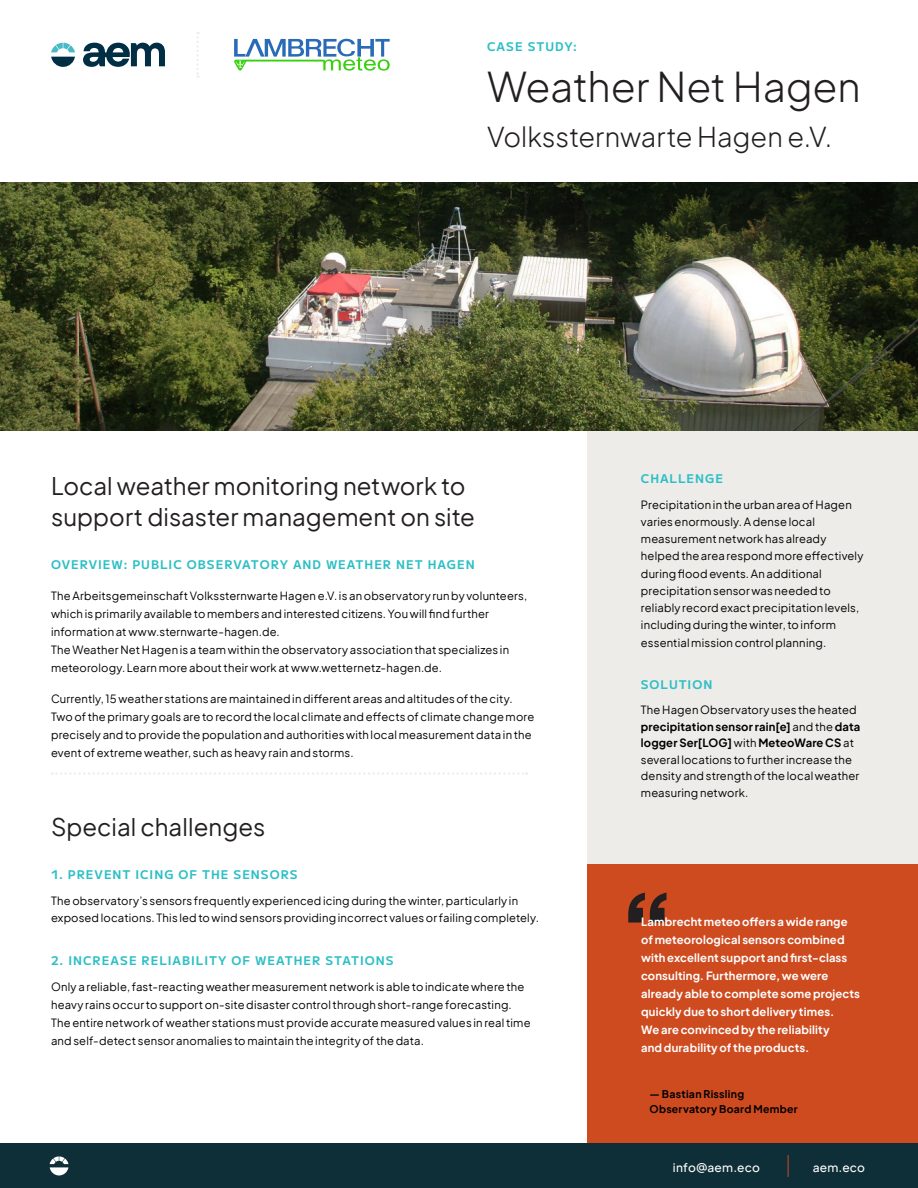
<style>
.page{position:relative;width:918px;height:1188px;background:#fff}
.page>*{position:absolute;margin:0;border:0;box-sizing:border-box;transform-origin:0 0}
.t1{font:800 98.1px "Plus Jakarta Sans";color:#231f20}
.t2{font:300 40.5px "Plus Jakarta Sans";letter-spacing:-.005em;color:#231f20}
.t3{font:300 27px "Plus Jakarta Sans";color:#231f20}
.Heading{font:24px/31.5px "Plus Jakarta Sans";color:#231f20}
.Heading-2{font:700 12px "MPLUS1";letter-spacing:.08em;color:#2cbfc5}
.t4{font:500 12px "Plus Jakarta Sans";letter-spacing:.02em;color:#fff}
.Subtitle{font:700 12px "MPLUS1";letter-spacing:.08em;color:#2cbfc5}
.Body_Text{font:11.25px/18px "Plus Jakarta Sans";letter-spacing:.015em;color:#000}
.Body_Text-2{font:700 11.25px/18px "Plus Jakarta Sans";letter-spacing:.015em;color:#fff}
.t5{font:700 10.5px/15px "Plus Jakarta Sans";letter-spacing:.025em;color:#000}
.s1{font-weight:700}
</style>
<div class="page">
<div style="left:588px;top:864px;width:330px;height:280px;background:#ce4b20"></div>
<div style="left:588px;top:431px;width:330px;height:433px;background:#edece8"></div>
<img style="left:0;top:183px;width:918px;height:248px">
<div style="left:0;top:1144px;width:918px;height:44px;background:#0e2f37"></div>
<svg style="left:788px;top:1155px;width:1px;height:22px"></svg>
<svg style="left:83px;top:43px;width:82px;height:24px"></svg>
<svg style="left:51px;top:43px;width:24px;height:24px"></svg>
<svg style="left:196px;top:32px;width:3px;height:46px"></svg>
<svg style="left:234px;top:39px;width:156px;height:32px"></svg>
<svg style="left:50px;top:1156px;width:18px;height:19px"></svg>
<svg style="left:52px;top:772px;width:475px;height:3px"></svg>
<p class="Subtitle" style="left:487px;top:37px;width:92px">CASE STUDY:</p>
<p class="t2" style="left:487px;top:54px;width:375px">Weather Net Hagen</p>
<p class="t3" style="left:487px;top:115px;width:347px">Volkssternwarte Hagen e.V.</p>
<p class="Heading" style="left:51px;top:469px;width:426px">Local weather monitoring network to support disaster management on site</p>
<p class="Heading-2" style="left:51px;top:555px;width:425px">OVERVIEW: PUBLIC OBSERVATORY AND WEATHER NET HAGEN</p>
<p class="Body_Text" style="left:51px;top:586px;width:478px">The Arbeitsgemeinschaft Volkssternwarte Hagen e.V. is an observatory run by volunteers, which is primarily available to members and interested citizens. You will find further information at www.sternwarte-hagen.de.<br>The Weather Net Hagen is a team within the observatory association that specializes in meteorology. Learn more about their work at www.wetternetz-hagen.de.</p>
<p class="Body_Text" style="left:51px;top:689px;width:485px">Currently, 15 weather stations are maintained in different areas and altitudes of the city.<br>Two of the primary goals are to record the local climate and effects of climate change more precisely and to provide the population and authorities with local measurement data in the event of extreme weather, such as heavy rain and storms.</p>
<p class="Heading" style="left:51px;top:810px;width:216px">Special challenges</p>
<p class="Heading-2" style="left:51px;top:865px;width:248px">1. PREVENT ICING OF THE SENSORS</p>
<p class="Body_Text" style="left:51px;top:891px;width:489px;line-height:17.2px">The observatory’s sensors frequently experienced icing during the winter, particularly in exposed locations. This led to wind sensors providing incorrect values or failing completely.</p>
<p class="Heading-2" style="left:51px;top:950px;width:344px">2. INCREASE RELIABILITY OF WEATHER STATIONS</p>
<p class="Body_Text" style="left:51px;top:977px;width:481px">Only a reliable, fast-reacting weather measurement network is able to indicate where the heavy rains occur to support on-site disaster control through short-range forecasting.<br>The entire network of weather stations must provide accurate measured values in real time and self-detect sensor anomalies to maintain the integrity of the data.</p>
<p class="Heading-2" style="left:641px;top:469px;width:84px">CHALLENGE</p>
<p class="Body_Text" style="left:641px;top:495px;width:224px;line-height:17.2px">Precipitation in the urban area of Hagen varies enormously. A dense local measurement network has already helped the area respond more effectively during flood events. An additional precipitation sensor was needed to reliably record exact precipitation levels, including during the winter, to inform essential mission control planning.</p>
<p class="Heading-2" style="left:641px;top:675px;width:73px">SOLUTION</p>
<p class="Body_Text" style="left:641px;top:701px;width:221px;line-height:16.5px">The Hagen Observatory uses the heated <span class="s1">precipitation sensor rain[e]</span> and the <span class="s1">data logger Ser[LOG]</span> with <span class="s1">MeteoWare CS</span> at several locations to further increase the density and strength of the local weather measuring network.</p>
<p class="t1" style="left:617px;top:848px;width:61px">“</p>
<p class="Body_Text-2" style="left:641px;top:913px;width:221px">Lambrecht meteo offers a wide range of meteorological sensors combined with excellent support and first-class consulting. Furthermore, we were already able to complete some projects quickly due to short delivery times.<br>We are convinced by the reliability<br>and durability of the products.</p>
<p class="t5" style="left:650px;top:1086px;width:150px">— Bastian Rissling<br>Observatory Board Member</p>
<p class="t4" style="left:673px;top:1158px;width:88px">info@aem.eco</p>
<p class="t4" style="left:813px;top:1158px;width:54px">aem.eco</p>
</div>
